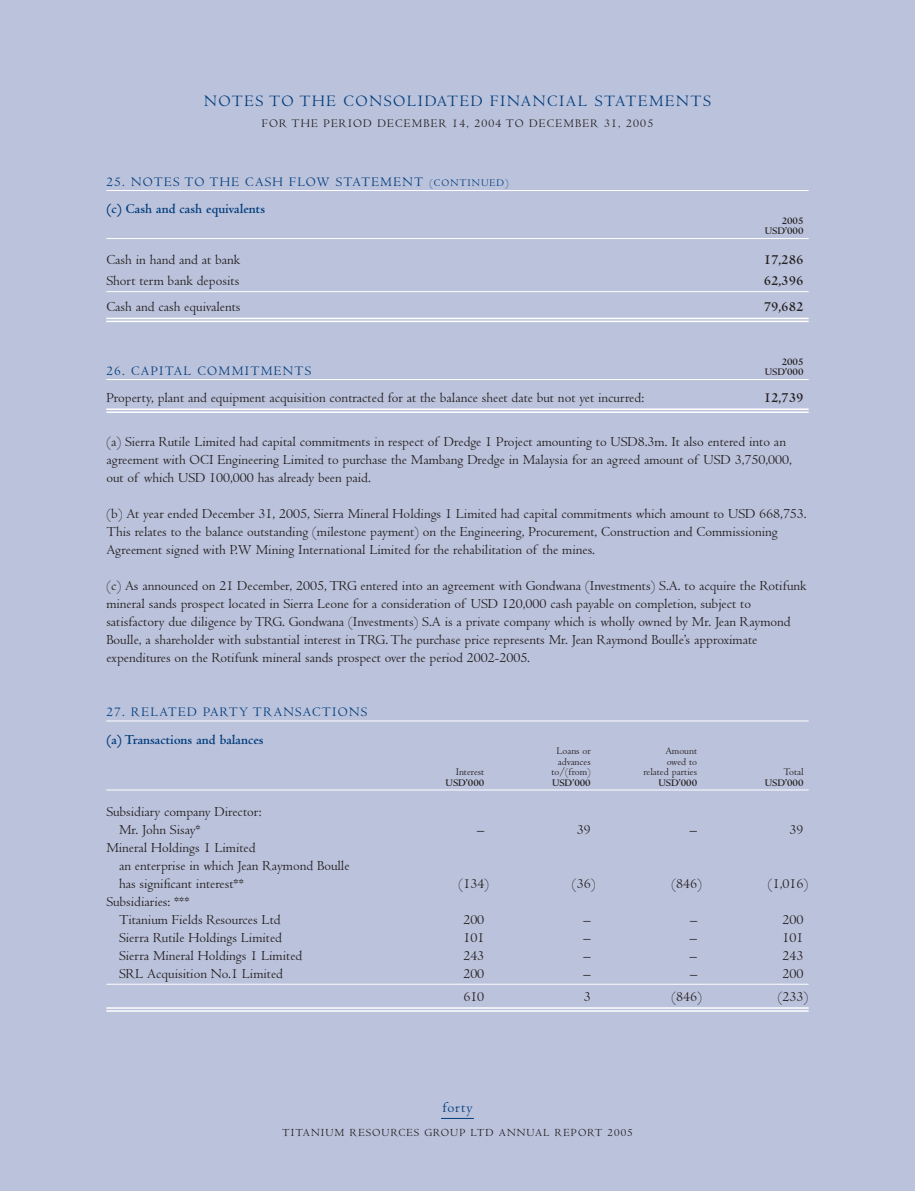
<style>
.page{position:relative;width:915px;height:1191px;background:#fff}
.page>*{position:absolute;margin:0;border:0;box-sizing:border-box;transform-origin:0 0}
.t1{font:16.5px "Centaur";letter-spacing:.1em;color:#013d7d}
.t2{font:15px "Centaur";letter-spacing:.05em;color:#013d7d}
.t3{font:14.25px/18px "Centaur";color:#231f20}
.t4{font:700 14.25px "Centaur";color:#013d7d}
.t5{font:700 14.25px "Centaur";color:#231f20}
.t6{font:13.5px "Centaur";letter-spacing:.1em;color:#013d7d}
.t7{font:12px "Centaur";letter-spacing:.1em;color:#231f20}
.t8{font:11.25px "Centaur";letter-spacing:.1em;color:#231f20}
.t9{font:10.5px "Centaur";color:#231f20}
.t10{font:700 10.5px/10.5px "Centaur";color:#231f20;text-align:right}
.s1{font-size:10.5px}
</style>
<div class="page">
<div style="left:0;top:0;width:914px;height:1190px;background:#bbc2db"></div>
<p class="t1" style="left:204px;top:95px;width:508px">NOTES TO THE CONSOLIDATED FINANCIAL STATEMENTS</p>
<p class="t7" style="left:261px;top:119px;width:393px">FOR THE PERIOD DECEMBER 14, 2004 TO DECEMBER 31, 2005</p>
<p class="t6" style="left:106px;top:177px;width:403px">25. NOTES TO THE CASH FLOW STATEMENT <span class="s1">(CONTINUED)</span></p>
<p class="t4" style="left:106px;top:204px;width:160px">(c) Cash and cash equivalents</p>
<p class="t10" style="left:764px;top:216px;width:40px">2005<br>USD’000</p>
<p class="t3" style="left:106px;top:252px;width:135px">Cash in hand and at bank</p>
<p class="t5" style="left:763px;top:255px;width:41px">17,286</p>
<p class="t3" style="left:106px;top:273px;width:134px">Short term bank deposits</p>
<p class="t5" style="left:763px;top:276px;width:41px">62,396</p>
<p class="t3" style="left:106px;top:299px;width:136px">Cash and cash equivalents</p>
<p class="t5" style="left:763px;top:302px;width:41px">79,682</p>
<p class="t10" style="left:781px;top:357px;width:23px">2005</p>
<p class="t6" style="left:106px;top:366px;width:206px">26. CAPITAL COMMITMENTS</p>
<p class="t10" style="left:764px;top:368px;width:40px">USD’000</p>
<p class="t3" style="left:106px;top:390px;width:539px">Property, plant and equipment acquisition contracted for at the balance sheet date but not yet incurred:</p>
<p class="t5" style="left:763px;top:393px;width:41px">12,739</p>
<p class="t3" style="left:106px;top:434px;width:687px">(a) Sierra Rutile Limited had capital commitments in respect of Dredge 1 Project amounting to USD8.3m. It also entered into an agreement with OCI Engineering Limited to purchase the Mambang Dredge in Malaysia for an agreed amount of USD 3,750,000, out of which USD 100,000 has already been paid.</p>
<p class="t3" style="left:106px;top:506px;width:701px">(b) At year ended December 31, 2005, Sierra Mineral Holdings 1 Limited had capital commitments which amount to USD 668,753.<br>This relates to the balance outstanding (milestone payment) on the Engineering, Procurement, Construction and Commissioning<br>Agreement signed with P.W Mining International Limited for the rehabilitation of the mines.</p>
<p class="t3" style="left:106px;top:578px;width:701px">(c) As announced on 21 December, 2005, TRG entered into an agreement with Gondwana (Investments) S.A. to acquire the Rotifunk mineral sands prospect located in Sierra Leone for a consideration of USD 120,000 cash payable on completion, subject to satisfactory due diligence by TRG. Gondwana (Investments) S.A is a private company which is wholly owned by Mr. Jean Raymond Boulle, a shareholder with substantial interest in TRG. The purchase price represents Mr. Jean Raymond Boulle’s approximate expenditures on the Rotifunk mineral sands prospect over the period 2002-2005.</p>
<p class="t6" style="left:106px;top:707px;width:262px">27. RELATED PARTY TRANSACTIONS</p>
<p class="t4" style="left:106px;top:734px;width:159px">(a) Transactions and balances</p>
<p class="t3" style="left:119px;top:803px;width:144px;text-indent:-13px">Subsidiary company Director:<br>Mr. John Sisay*</p>
<p class="t3" style="left:119px;top:839px;width:232px;text-indent:-13px">Mineral Holdings 1 Limited<br>an enterprise in which Jean Raymond Boulle has significant interest**</p>
<p class="t3" style="left:119px;top:893px;width:163px;text-indent:-13px">Subsidiaries: ***<br>Titanium Fields Resources Ltd</p>
<p class="t9" style="left:556px;top:747px;width:36px">Loans or</p>
<p class="t9" style="left:665px;top:747px;width:33px">Amount</p>
<p class="t9" style="left:557px;top:757px;width:34px">advances</p>
<p class="t9" style="left:666px;top:757px;width:32px">owed to</p>
<p class="t9" style="left:455px;top:768px;width:30px">Interest</p>
<p class="t9" style="left:551px;top:768px;width:41px">to/(from)</p>
<p class="t9" style="left:643px;top:768px;width:55px">related parties</p>
<p class="t9" style="left:783px;top:768px;width:22px">Total</p>
<p class="t10" style="left:445px;top:778px;width:40px">USD’000</p>
<p class="t10" style="left:551px;top:778px;width:40px">USD’000</p>
<p class="t10" style="left:658px;top:778px;width:40px">USD’000</p>
<p class="t10" style="left:764px;top:778px;width:40px">USD’000</p>
<p class="t3" style="left:576px;top:821px;width:15px">39</p>
<p class="t3" style="left:789px;top:821px;width:15px">39</p>
<p class="t3" style="left:458px;top:875px;width:32px">(134)</p>
<p class="t3" style="left:571px;top:875px;width:25px">(36)</p>
<p class="t3" style="left:671px;top:875px;width:32px">(846)</p>
<p class="t3" style="left:767px;top:875px;width:42px">(1,016)</p>
<p class="t3" style="left:463px;top:911px;width:22px">200</p>
<p class="t3" style="left:782px;top:911px;width:22px">200</p>
<p class="t3" style="left:119px;top:929px;width:164px">Sierra Rutile Holdings Limited</p>
<p class="t3" style="left:463px;top:929px;width:22px">101</p>
<p class="t3" style="left:782px;top:929px;width:22px">101</p>
<p class="t3" style="left:119px;top:947px;width:185px">Sierra Mineral Holdings 1 Limited</p>
<p class="t3" style="left:463px;top:947px;width:22px">243</p>
<p class="t3" style="left:782px;top:947px;width:22px">243</p>
<p class="t3" style="left:119px;top:965px;width:165px">SRL Acquisition No.1 Limited</p>
<p class="t3" style="left:463px;top:965px;width:22px">200</p>
<p class="t3" style="left:782px;top:965px;width:22px">200</p>
<p class="t3" style="left:463px;top:989px;width:22px">610</p>
<p class="t3" style="left:583px;top:989px;width:8px">3</p>
<p class="t3" style="left:671px;top:989px;width:32px">(846)</p>
<p class="t3" style="left:777px;top:989px;width:32px">(233)</p>
<p class="t2" style="left:442px;top:1101px;width:31px">forty</p>
<p class="t8" style="left:282px;top:1128px;width:352px">TITANIUM RESOURCES GROUP LTD ANNUAL REPORT 2005</p>
</div>
